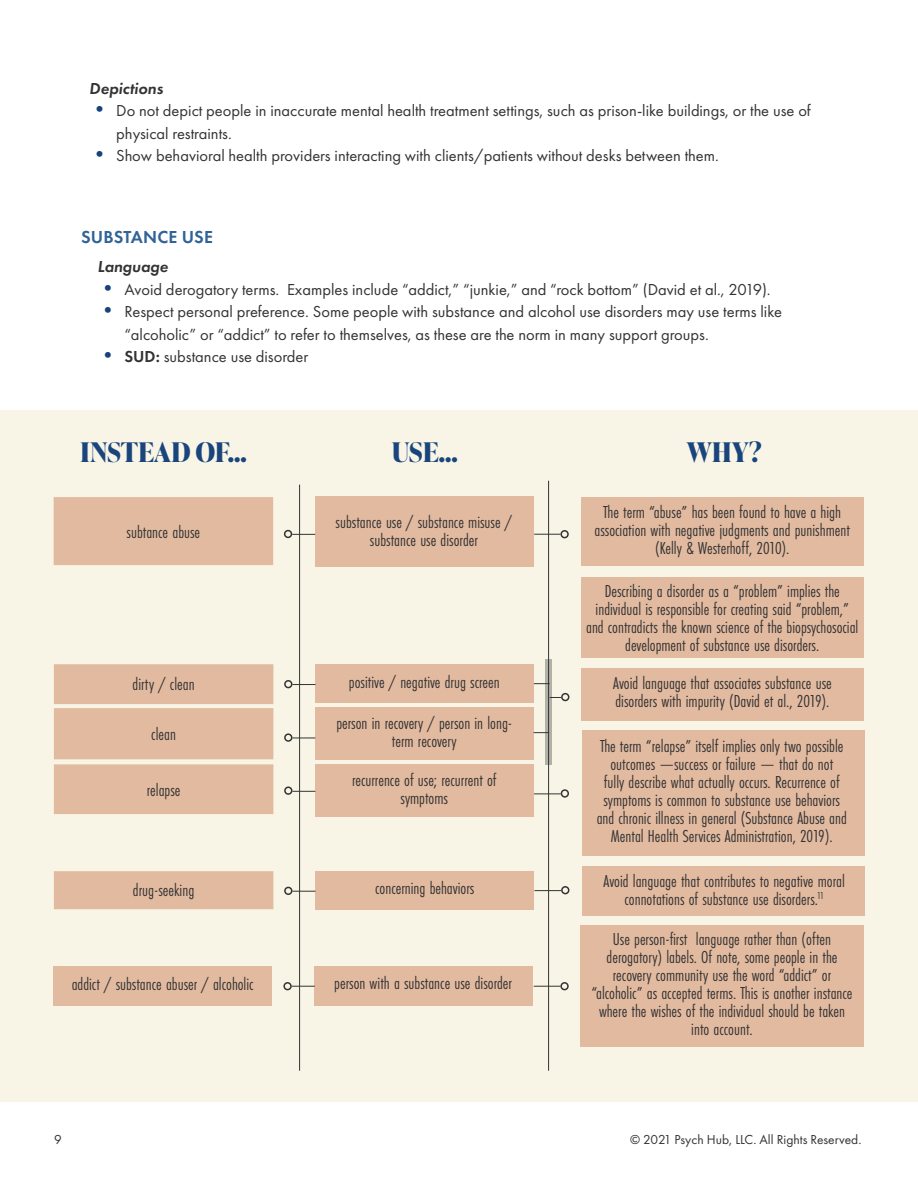
<style>
.page{position:relative;width:918px;height:1188px;background:#fff}
.page>*{position:absolute;margin:0;border:0;box-sizing:border-box;transform-origin:0 0}
.t1{font:700 27px "Ivy Presto Display";color:#1a457c}
.t2{font:18px/18px "Futura PT Cond";color:#333;text-align:center}
.t3{font:600 18px "Futura PT";letter-spacing:.01em;color:#316397}
.t4{font:16.5px/22.5px "Futura PT";color:#333}
.t5{font:italic 600 16.5px "Futura PT";color:#333}
.t6{font:13.5px "Futura PT";color:#333}
.s1{font-size:21px;color:#17427d}
.s2{font-weight:600}
</style>
<div class="page">
<div style="left:0;top:410px;width:918px;height:692px;background:#f8f5e6"></div>
<div style="left:581px;top:497px;width:283px;height:69px;background:#e2baa0"></div>
<div style="left:581px;top:577px;width:283px;height:81px;background:#e2baa0"></div>
<div style="left:54px;top:497px;width:219px;height:68px;background:#e2baa0"></div>
<hr style="left:299px;top:485px;width:1px;height:586px;background:#333">
<svg style="left:292px;top:534px;width:23px;height:1px"></svg>
<div style="left:284px;top:530px;width:8px;height:8px;border:2px solid #333;border-radius:50%"></div>
<hr style="left:548px;top:481px;width:1px;height:590px;background:#333">
<svg style="left:534px;top:534px;width:26px;height:1px"></svg>
<div style="left:560px;top:530px;width:9px;height:8px;border:2px solid #333;border-radius:50%"></div>
<div style="left:315px;top:497px;width:218px;height:70px;background:#e2baa0"></div>
<svg style="left:292px;top:738px;width:23px;height:1px"></svg>
<div style="left:284px;top:733px;width:8px;height:9px;border:2px solid #333;border-radius:50%"></div>
<svg style="left:292px;top:791px;width:23px;height:1px"></svg>
<div style="left:284px;top:787px;width:8px;height:8px;border:2px solid #333;border-radius:50%"></div>
<div style="left:561px;top:693px;width:8px;height:8px;border:2px solid #333;border-radius:50%"></div>
<svg style="left:534px;top:794px;width:27px;height:1px"></svg>
<div style="left:561px;top:789px;width:8px;height:9px;border:2px solid #333;border-radius:50%"></div>
<div style="left:581px;top:668px;width:283px;height:53px;background:#e2baa0"></div>
<div style="left:315px;top:707px;width:219px;height:52px;background:#e2baa0"></div>
<div style="left:315px;top:665px;width:219px;height:38px;background:#e2baa0"></div>
<svg style="left:534px;top:683px;width:12px;height:1px"></svg>
<svg style="left:534px;top:732px;width:12px;height:1px"></svg>
<svg style="left:546px;top:659px;width:6px;height:105px"></svg>
<div style="left:582px;top:731px;width:282px;height:125px;background:#e2baa0"></div>
<div style="left:582px;top:866px;width:282px;height:50px;background:#e2baa0"></div>
<div style="left:581px;top:925px;width:283px;height:122px;background:#e2baa0"></div>
<div style="left:315px;top:764px;width:219px;height:53px;background:#e2baa0"></div>
<div style="left:316px;top:871px;width:218px;height:38px;background:#e2baa0"></div>
<svg style="left:534px;top:890px;width:27px;height:1px"></svg>
<div style="left:561px;top:886px;width:8px;height:8px;border:2px solid #333;border-radius:50%"></div>
<div style="left:314px;top:966px;width:219px;height:40px;background:#e2baa0"></div>
<svg style="left:534px;top:986px;width:26px;height:1px"></svg>
<div style="left:560px;top:982px;width:9px;height:8px;border:2px solid #333;border-radius:50%"></div>
<div style="left:54px;top:664px;width:219px;height:40px;background:#e2baa0"></div>
<div style="left:54px;top:708px;width:219px;height:51px;background:#e2baa0"></div>
<div style="left:54px;top:764px;width:219px;height:50px;background:#e2baa0"></div>
<div style="left:54px;top:871px;width:219px;height:38px;background:#e2baa0"></div>
<div style="left:54px;top:966px;width:218px;height:40px;background:#e2baa0"></div>
<svg style="left:292px;top:684px;width:24px;height:1px"></svg>
<div style="left:284px;top:680px;width:8px;height:8px;border:2px solid #333;border-radius:50%"></div>
<svg style="left:292px;top:891px;width:24px;height:1px"></svg>
<div style="left:284px;top:887px;width:8px;height:8px;border:2px solid #333;border-radius:50%"></div>
<svg style="left:292px;top:986px;width:23px;height:1px"></svg>
<div style="left:283px;top:982px;width:9px;height:8px;border:2px solid #333;border-radius:50%"></div>
<p class="t5" style="left:89px;top:77px;width:75px">Depictions</p>
<p class="t4" style="left:116px;top:99px;width:696px;text-indent:-27px"><span class="s1">•</span> Do not depict people in inaccurate mental health treatment settings, such as prison-like buildings, or the use of physical restraints.</p>
<p class="t4" style="left:89px;top:144px;width:631px"><span class="s1">•</span> Show behavioral health providers interacting with clients/patients without desks between them.</p>
<p class="t3" style="left:81px;top:226px;width:133px">SUBSTANCE USE</p>
<p class="t5" style="left:98px;top:256px;width:72px">Language</p>
<p class="t4" style="left:98px;top:278px;width:675px"><span class="s1">•</span> Avoid derogatory terms. Examples include “addict,” “junkie,” and “rock bottom” (David et al., 2019).</p>
<p class="t4" style="left:124px;top:300px;width:659px;text-indent:-27px"><span class="s1">•</span> Respect personal preference. Some people with substance and alcohol use disorders may use terms like “alcoholic” or “addict” to refer to themselves, as these are the norm in many support groups.</p>
<p class="t4" style="left:98px;top:345px;width:212px"><span class="s1">•</span> <span class="s2">SUD:</span> substance use disorder</p>
<h1 class="t1" style="left:80px;top:433px;width:168px">INSTEAD OF...</h1>
<h1 class="t1" style="left:391px;top:433px;width:68px">USE...</h1>
<h1 class="t1" style="left:687px;top:433px;width:76px">WHY?</h1>
<p class="t2" style="left:127px;top:523px;width:75px">subtance abuse</p>
<p class="t2" style="left:336px;top:513px;width:178px">substance use / substance misuse / substance use disorder</p>
<p class="t2" style="left:133px;top:675px;width:64px">dirty / clean</p>
<p class="t2" style="left:151px;top:725px;width:26px">clean</p>
<p class="t2" style="left:349px;top:673px;width:152px">positive / negative drug screen</p>
<p class="t2" style="left:336px;top:714px;width:177px">person in recovery / person in long&shy;term recovery</p>
<p class="t2" style="left:147px;top:781px;width:35px">relapse</p>
<p class="t2" style="left:352px;top:771px;width:146px">recurrence of use; recurrent of symptoms</p>
<p class="t2" style="left:133px;top:881px;width:63px">drug-seeking</p>
<p class="t2" style="left:375px;top:880px;width:101px">concerning behaviors</p>
<p class="t2" style="left:72px;top:975px;width:183px">addict / substance abuser / alcoholic</p>
<p class="t2" style="left:334px;top:974px;width:179px">person with a substance use disorder</p>
<p class="t2" style="left:595px;top:503px;width:257px">The term “abuse” has been found to have a high association with negative judgments and punishment (Kelly &amp; Westerhoff, 2010).</p>
<p class="t2" style="left:586px;top:582px;width:274px">Describing a disorder as a “problem” implies the individual is responsible for creating said “problem,” and contradicts the known science of the biopsychosocial development of substance use disorders.</p>
<p class="t2" style="left:613px;top:674px;width:220px;text-align:left">Avoid language that associates substance use disorders with impurity (David et al., 2019).</p>
<p class="t2" style="left:597px;top:737px;width:252px">The term “relapse” itself implies only two possible outcomes —success or failure — that do not<br>fully describe what actually occurs. Recurrence of symptoms is common to substance use behaviors and chronic illness in general (Substance Abuse and Mental Health Services Administration, 2019).</p>
<p class="t2" style="left:604px;top:872px;width:243px">Avoid language that contributes to negative moral connotations of substance use disorders.<sup>11</sup></p>
<p class="t2" style="left:591px;top:930px;width:263px">Use person-first language rather than (often derogatory) labels. Of note, some people in the recovery community use the word “addict” or “alcoholic” as accepted terms. This is another instance where the wishes of the individual should be taken into account.</p>
<p class="t6" style="left:54px;top:1132px;width:9px">9</p>
<p class="t6" style="left:630px;top:1132px;width:233px">© 2021 Psych Hub, LLC. All Rights Reserved.</p>
</div>
